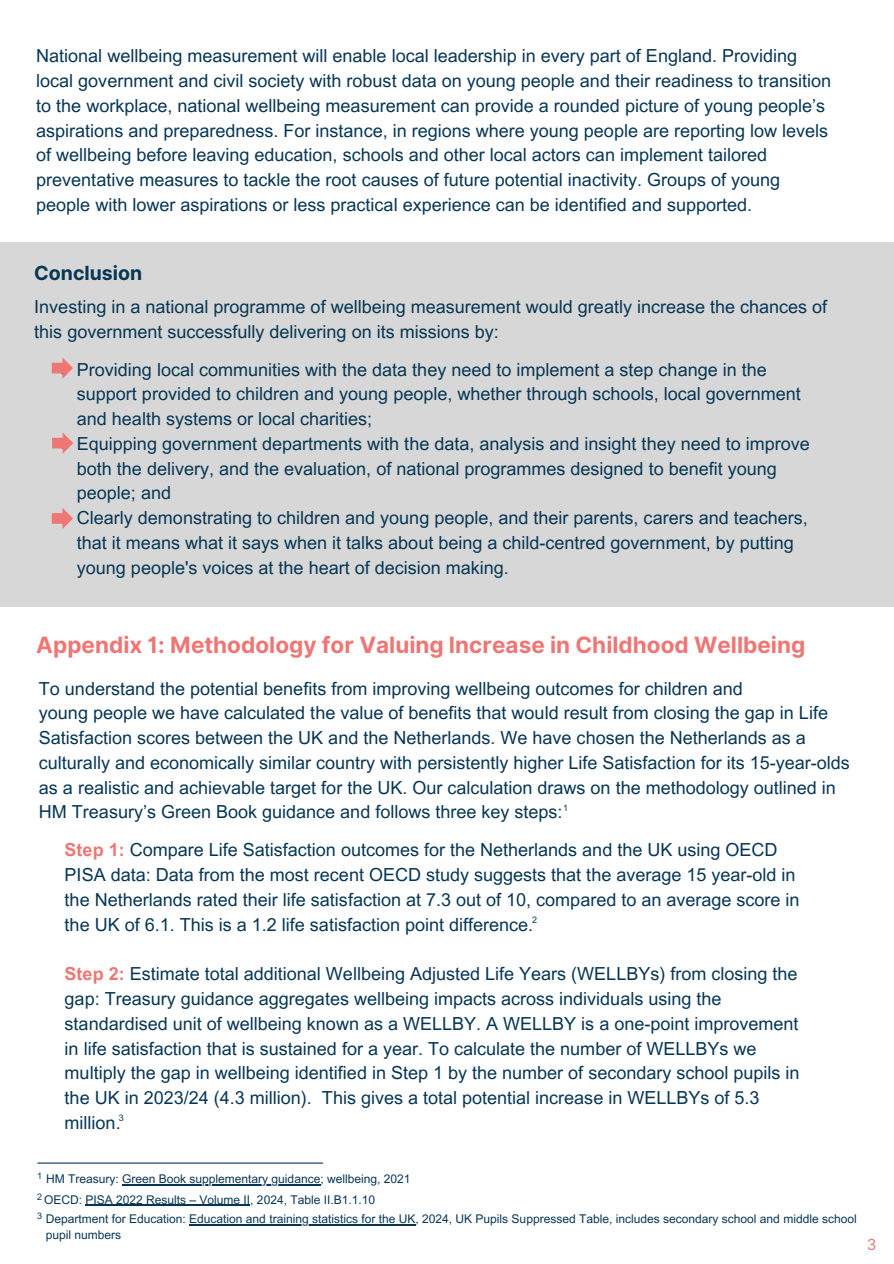
<style>
.page{position:relative;width:894px;height:1264px;background:#fff}
.page>*{position:absolute;margin:0;border:0;box-sizing:border-box;transform-origin:0 0}
.t1{font:700 22.5px "Inter";color:#ee7674}
.t2{font:700 19.5px "Inter";color:#073655}
.t3{font:18px/24.8px "Arial MT Pro";color:#073655}
.t4{font:15.15px "Inter";color:#ee7674}
.t5{font:12px "Arial MT Pro";color:#073655}
.t6{font:9px "Arial MT Pro";color:#073655}
.s1{font-weight:700;color:#ee7674}
</style>
<div class="page">
<div style="left:0;top:242px;width:893px;height:364px;background:#d6d7d6"></div>
<svg style="left:52px;top:357px;width:21px;height:22px"></svg>
<svg style="left:52px;top:432px;width:21px;height:22px"></svg>
<svg style="left:52px;top:508px;width:21px;height:21px"></svg>
<hr style="left:38px;top:1162px;width:284px;height:1px;background:#073655">
<hr style="left:122px;top:1183px;width:198px;height:1px;background:#073655">
<hr style="left:85px;top:1204px;width:165px;height:1px;background:#073655">
<hr style="left:189px;top:1223px;width:226px;height:1px;background:#073655">
<p class="t3" style="left:36px;top:46px;width:796px">National wellbeing measurement will enable local leadership in every part of England. Providing local government and civil society with robust data on young people and their readiness to transition to the workplace, national wellbeing measurement can provide a rounded picture of young people’s aspirations and preparedness. For instance, in regions where young people are reporting low levels of wellbeing before leaving education, schools and other local actors can implement tailored preventative measures to tackle the root causes of future potential inactivity. Groups of young people with lower aspirations or less practical experience can be identified and supported.</p>
<h3 class="t2" style="left:34px;top:262px;width:109px">Conclusion</h3>
<p class="t3" style="left:34px;top:297px;width:794px">Investing in a national programme of wellbeing measurement would greatly increase the chances of this government successfully delivering on its missions by:</p>
<h2 class="t3" style="left:77px;top:359px;width:725px">Providing local communities with the data they need to implement a step change in the support provided to children and young people, whether through schools, local government and health systems or local charities;</h2>
<h3 class="t3" style="left:77px;top:433px;width:734px">Equipping government departments with the data, analysis and insight they need to improve both the delivery, and the evaluation, of national programmes designed to benefit young people; and</h3>
<p class="t3" style="left:77px;top:508px;width:732px">Clearly demonstrating to children and young people, and their parents, carers and teachers, that it means what it says when it talks about being a child-centred government, by putting young people's voices at the heart of decision making.</p>
<h1 class="t1" style="left:36px;top:631px;width:770px">Appendix 1: Methodology for Valuing Increase in Childhood Wellbeing</h1>
<h3 class="t3" style="left:39px;top:678px;width:812px">To understand the potential benefits from improving wellbeing outcomes for children and<br>young people we have calculated the value of benefits that would result from closing the gap in Life Satisfaction scores between the UK and the Netherlands. We have chosen the Netherlands as a culturally and economically similar country with persistently higher Life Satisfaction for its 15-year-olds as a realistic and achievable target for the UK. Our calculation draws on the methodology outlined in HM Treasury’s Green Book guidance and follows three key steps:</h3>
<p class="t6" style="left:563px;top:804px;width:7px">1</p>
<h3 class="t3" style="left:65px;top:840px;width:736px"><span class="s1">Step 1:</span> Compare Life Satisfaction outcomes for the Netherlands and the UK using OECD PISA data: Data from the most recent OECD study suggests that the average 15 year-old in the Netherlands rated their life satisfaction at 7.3 out of 10, compared to an average score in the UK of 6.1. This is a 1.2 life satisfaction point difference.</h3>
<h3 class="t3" style="left:65px;top:963px;width:736px"><span class="s1">Step 2:</span> Estimate total additional Wellbeing Adjusted Life Years (WELLBYs) from closing the gap: Treasury guidance aggregates wellbeing impacts across individuals using the standardised unit of wellbeing known as a WELLBY. A WELLBY is a one-point improvement in life satisfaction that is sustained for a year. To calculate the number of WELLBYs we multiply the gap in wellbeing identified in Step 1 by the number of secondary school pupils in the UK in 2023/24 (4.3 million). This gives a total potential increase in WELLBYs of 5.3 million.</h3>
<p class="t6" style="left:532px;top:916px;width:7px">2</p>
<p class="t6" style="left:119px;top:1114px;width:7px">3</p>
<p class="t6" style="left:37px;top:1172px;width:7px">1</p>
<p class="t5" style="left:46px;top:1174px;width:366px">HM Treasury: Green Book supplementary guidance; wellbeing, 2021</p>
<p class="t6" style="left:37px;top:1193px;width:7px">2</p>
<p class="t5" style="left:44px;top:1195px;width:332px">OECD: PISA 2022 Results – Volume II, 2024, Table II.B1.1.10</p>
<p class="t6" style="left:37px;top:1212px;width:7px">3</p>
<p class="t5" style="left:46px;top:1214px;width:812px">Department for Education: Education and training statistics for the UK, 2024, UK Pupils Suppressed Table, includes secondary school and middle school</p>
<p class="t5" style="left:46px;top:1230px;width:77px">pupil numbers</p>
<p class="t4" style="left:866px;top:1235px;width:11px">3</p>
</div>
